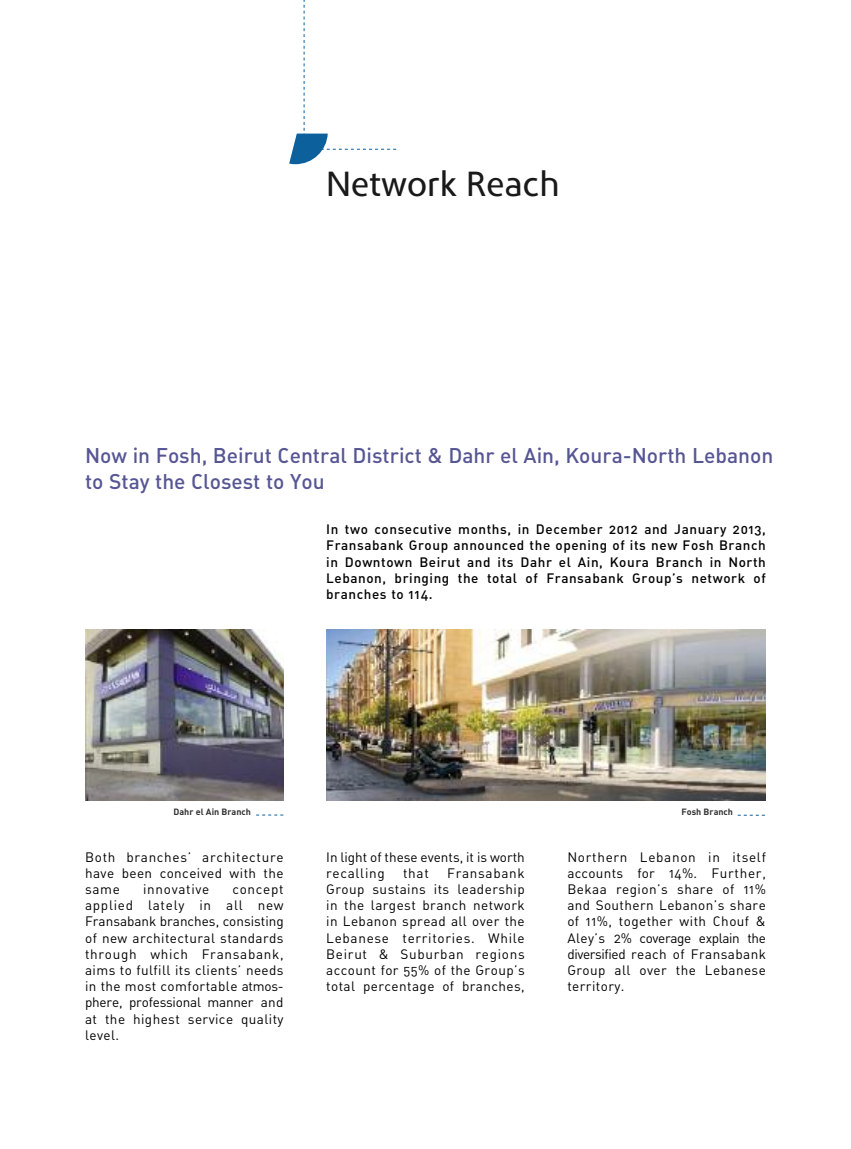
<style>
.page{position:relative;width:851px;height:1149px;background:#fff}
.page>*{position:absolute;margin:0;border:0;box-sizing:border-box;transform-origin:0 0}
.t1{font:36px "Phoenica STD Demo";color:#191919}
.t2{font:21px/25.2px "DIN Medium Alternate";color:#575694}
.t3{font:13.5px/16.2px "DIN Regular Alternate";letter-spacing:.03em;color:#000;text-align:justify}
.t4{font:13.5px/16.2px "DIN Medium Alternate";letter-spacing:.045em;color:#000;text-align:justify}
.t5{font:13.5px/16.2px "DIN Regular Alternate";color:#000}
.t6{font:13.5px "DIN Regular Alternate";letter-spacing:.05em;color:#000}
.t7{font:9px "DIN Bold Alternate";color:#333}
</style>
<div class="page">
<svg style="left:289px;top:0;width:107px;height:164px"></svg>
<img style="left:326px;top:629px;width:439px;height:170px">
<svg style="left:737px;top:814px;width:28px;height:1px"></svg>
<svg style="left:256px;top:814px;width:28px;height:1px"></svg>
<img style="left:85px;top:629px;width:198px;height:170px">
<h1 class="t1" style="left:326px;top:170px;width:235px">Network Reach</h1>
<h2 class="t2" style="left:85px;top:443px;width:689px">Now in Fosh, Beirut Central District &amp; Dahr el Ain, Koura-North Lebanon to Stay the Closest to You</h2>
<p class="t4" style="left:326px;top:521px;width:441px">In two consecutive months, in December 2012 and January 2013, Fransabank Group announced the opening of its new Fosh Branch in Downtown Beirut and its Dahr el Ain, Koura Branch in North Lebanon, bringing the total of Fransabank Group’s network of branches to 114.</p>
<p class="t7" style="left:173px;top:806px;width:79px">Dahr el Ain Branch</p>
<p class="t7" style="left:681px;top:806px;width:53px">Fosh Branch</p>
<p class="t3" style="left:85px;top:848px;width:200px">Both branches’ architecture have been conceived with the same</p>
<p class="t6" style="left:143px;top:881px;width:68px">innovative</p>
<p class="t3" style="left:85px;top:880px;width:200px;text-indent:147px">concept applied lately in all new Fransabank branches, consisting of new architectural standards through which Fransabank, aims to fulfill its clients’ needs in the most comfortable atmos&shy;phere, professional manner and at the highest service quality level.</p>
<p class="t5" style="left:326px;top:848px;width:200px">In light of these events, it is worth recalling</p>
<p class="t3" style="left:326px;top:864px;width:200px;text-indent:121px">Fransabank Group sustains its leadership in the largest branch network in Lebanon spread all over the Lebanese territories. While Beirut &amp; Suburban regions account for 55% of the Group’s total percentage of branches,</p>
<p class="t3" style="left:403px;top:864px;width:27px">that</p>
<p class="t3" style="left:567px;top:848px;width:200px">Northern Lebanon in itself accounts for 14%. Further, Bekaa region’s share of 11% and Southern Lebanon’s share of 11%, together with Chouf &amp; Aley’s 2% coverage explain the diversified reach of Fransabank Group all over the Lebanese territory.</p>
</div>
